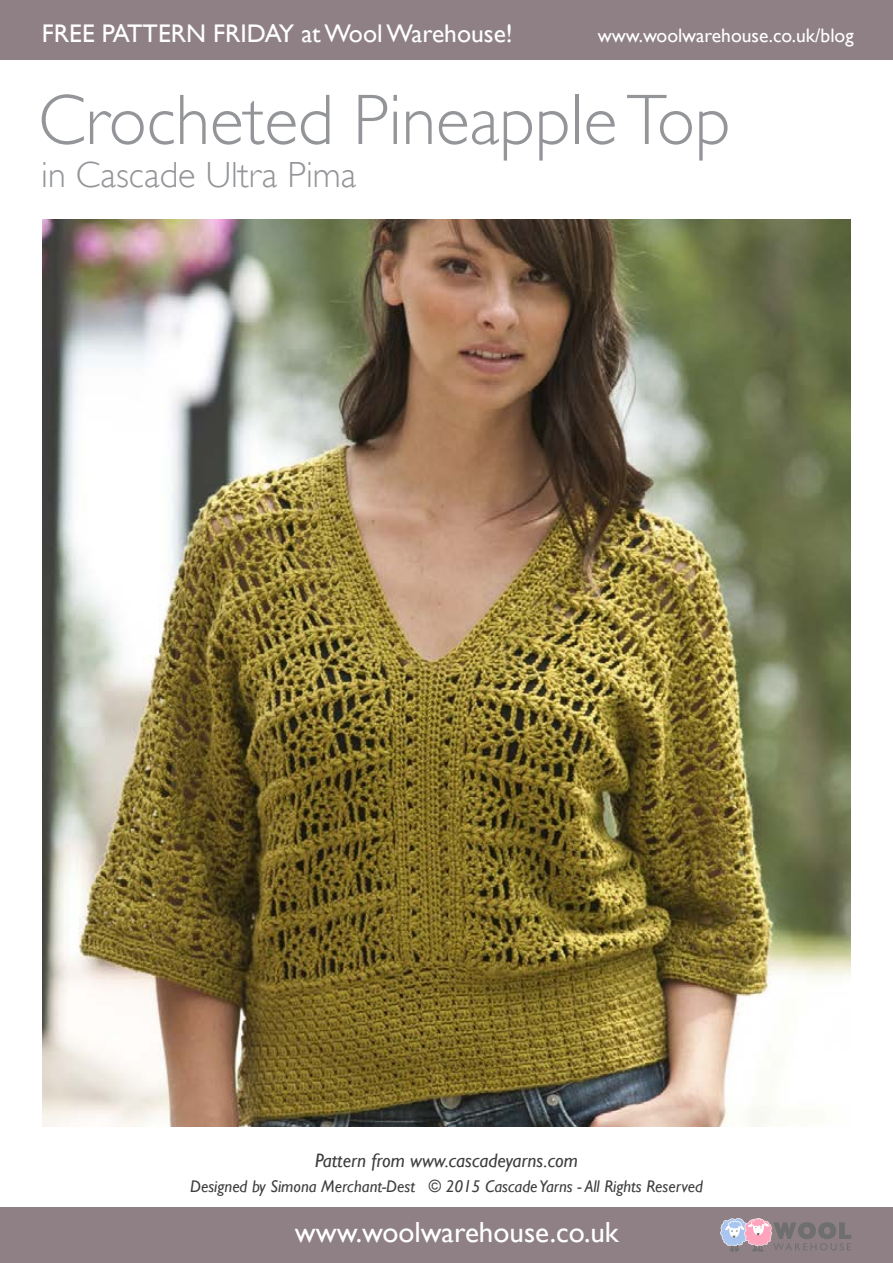
<style>
.page{position:relative;width:893px;height:1263px;background:#fff}
.page>*{position:absolute;margin:0;border:0;box-sizing:border-box;transform-origin:0 0}
.t1{font:300 72px "Gill Sans";color:#939598}
.t2{font:300 36.3px "Gill Sans";color:#939598}
.t3{font:29.1px "Gill Sans";color:#fff}
.t4{font:25.5px "Gill Sans";color:#fff}
.t5{font:italic 19.5px "Gill Sans";color:#000}
.t6{font:19.5px "Gill Sans";color:#fff}
.t7{font:italic 16.95px "Gill Sans";color:#000}
</style>
<div class="page">
<div style="left:0;top:1207px;width:893px;height:56px;background:#8e8084"></div>
<svg style="left:720px;top:1218px;width:131px;height:34px"></svg>
<div style="left:0;top:0;width:893px;height:59px;background:#8e8084"></div>
<img style="left:43px;top:219px;width:808px;height:908px">
<h3 class="t4" style="left:42px;top:19px;width:472px">FREE PATTERN FRIDAY at Wool Warehouse!</h3>
<p class="t6" style="left:598px;top:24px;width:257px">www.woolwarehouse.co.uk/blog</p>
<h1 class="t1" style="left:38px;top:79px;width:694px">Crocheted Pineapple Top</h1>
<h2 class="t2" style="left:41px;top:154px;width:317px">in Cascade Ultra Pima</h2>
<p class="t5" style="left:315px;top:1149px;width:264px">Pattern from www.cascadeyarns.com</p>
<p class="t7" style="left:190px;top:1177px;width:514px">Designed by Simona Merchant-Dest © 2015 Cascade Yarns - All Rights Reserved</p>
<h3 class="t3" style="left:295px;top:1215px;width:325px">www.woolwarehouse.co.uk</h3>
</div>
